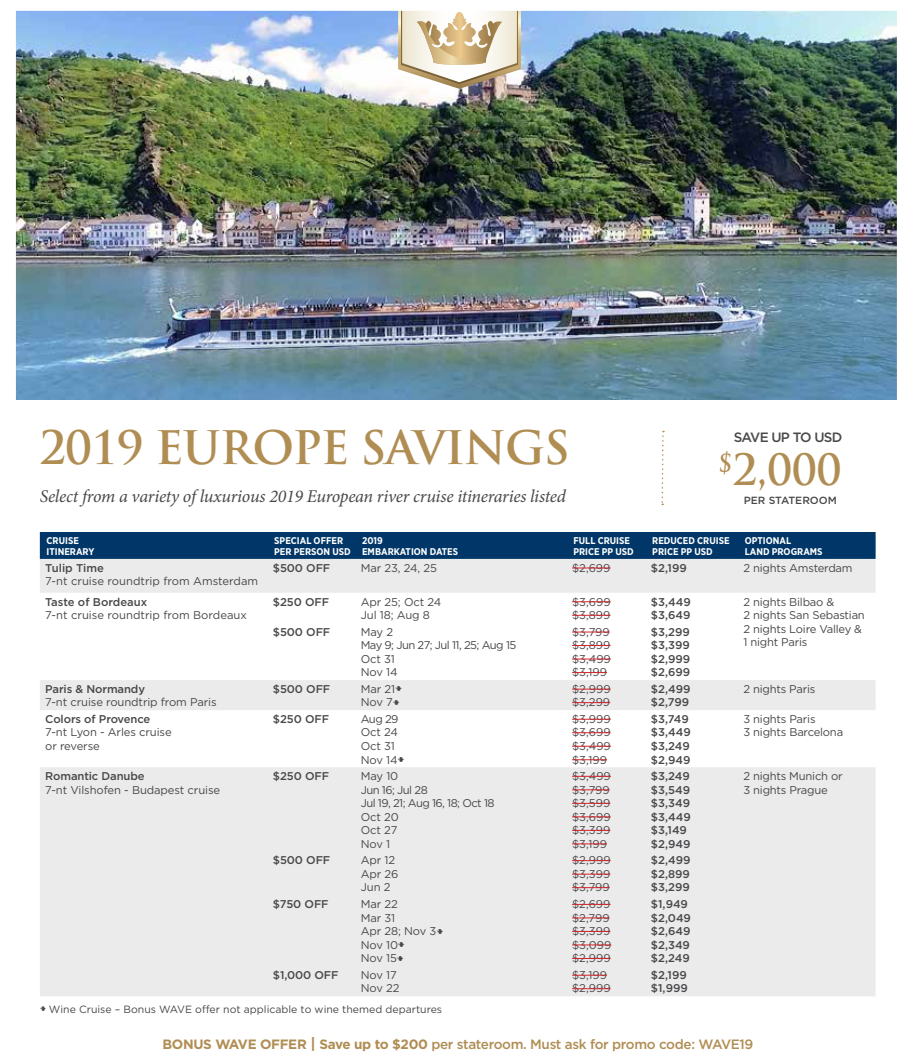
<style>
.page{position:relative;width:910px;height:1063px;background:#fff}
.page>*{position:absolute;margin:0;border:0;box-sizing:border-box;transform-origin:0 0}
.t1{font:700 45px "Trajan Pro";letter-spacing:-.025em;color:#b08d53}
.t2{font:700 42px "Trajan Pro";color:#b08d53}
.t3{font:italic 18px "Minion Pro";letter-spacing:-.015em;color:#48484a}
.t4{font:500 13.5px "Gotham";letter-spacing:-.025em;color:#b08d53}
.t5{font:500 13.5px "Gotham";letter-spacing:-.05em;color:#48484a}
.t6{font:11.25px/13.5px "Gotham";letter-spacing:-.01em;color:#48484a}
.t7{font:500 11.25px/13.5px "Gotham";letter-spacing:-.01em;color:#48484a}
.t8{font:11.25px/13.5px "Gotham";letter-spacing:-.05em;color:#48484a}
.t9{font:10.5px "Gotham";color:#48484a}
.t10{font:500 10.35px "Gotham";color:#48484a}
.t11{font:700 9.75px/10.5px "Gotham Narrow";color:#fff}
.s1{font-family:"Minion Pro"}
.s2{font-weight:700}
.s3{font-weight:700;font-size:15px}
</style>
<div class="page">
<img style="left:15px;top:10px;width:882px;height:986px">
<h1 class="t1" style="left:39px;top:419px;width:532px">2019 EUROPE SAVINGS</h1>
<h3 class="t3" style="left:40px;top:484px;width:528px">Select from a variety of luxurious 2019 European river cruise itineraries listed</h3>
<p class="t5" style="left:734px;top:428px;width:110px">SAVE UP TO USD</p>
<h2 class="t2" style="left:718px;top:443px;width:126px"><sup>$</sup>2,000</h2>
<p class="t10" style="left:744px;top:493px;width:94px">PER STATEROOM</p>
<p class="t11" style="left:47px;top:535px;width:49px">CRUISE<br>ITINERARY</p>
<p class="t11" style="left:274px;top:535px;width:78px">SPECIAL OFFER<br>PER PERSON USD</p>
<p class="t11" style="left:362px;top:535px;width:98px">2019<br>EMBARKATION DATES</p>
<p class="t11" style="left:573px;top:535px;width:62px">FULL CRUISE<br>PRICE PP USD</p>
<p class="t11" style="left:652px;top:535px;width:79px">REDUCED CRUISE<br>PRICE PP USD</p>
<p class="t11" style="left:745px;top:535px;width:79px">OPTIONAL<br>LAND PROGRAMS</p>
<p class="t7" style="left:45px;top:560px;width:60px">Tulip Time</p>
<p class="t6" style="left:45px;top:574px;width:215px">7-nt cruise roundtrip from Amsterdam</p>
<p class="t7" style="left:273px;top:560px;width:59px">$500 OFF</p>
<p class="t6" style="left:361px;top:560px;width:78px">Mar 23, 24, 25</p>
<p class="t6" style="left:572px;top:560px;width:40px">$2,699</p>
<p class="t7" style="left:651px;top:560px;width:37px">$2,199</p>
<p class="t6" style="left:743px;top:560px;width:111px">2 nights Amsterdam</p>
<p class="t7" style="left:45px;top:594px;width:104px">Taste of Bordeaux</p>
<p class="t6" style="left:45px;top:608px;width:203px">7-nt cruise roundtrip from Bordeaux</p>
<p class="t7" style="left:273px;top:594px;width:58px">$250 OFF</p>
<p class="t7" style="left:273px;top:624px;width:59px">$500 OFF</p>
<p class="t6" style="left:361px;top:594px;width:82px">Apr 25; Oct 24<br>Jul 18; Aug 8</p>
<p class="t8" style="left:361px;top:624px;width:157px">May 2<br>May 9; Jun 27; Jul 11, 25; Aug 15<br>Oct 31<br>Nov 14</p>
<p class="t6" style="left:572px;top:594px;width:40px">$3,699 $3,899</p>
<p class="t6" style="left:572px;top:624px;width:40px;text-align:justify">$3,799 $3,899 $3,499 $3,199</p>
<p class="t7" style="left:651px;top:594px;width:41px">$3,449 $3,649</p>
<p class="t7" style="left:651px;top:624px;width:41px;text-align:justify">$3,299 $3,399 $2,999 $2,699</p>
<p class="t6" style="left:743px;top:594px;width:123px">2 nights Bilbao &amp;<br>2 nights San Sebastian<br>2 nights Loire Valley &amp;<br>1 night Paris</p>
<p class="t7" style="left:45px;top:681px;width:101px">Paris &amp; Normandy</p>
<p class="t6" style="left:45px;top:695px;width:173px">7-nt cruise roundtrip from Paris</p>
<p class="t7" style="left:273px;top:681px;width:59px">$500 OFF</p>
<p class="t6" style="left:361px;top:681px;width:43px">Mar 21<span class="s1">•<br></span>Nov 7<span class="s1">•</span></p>
<p class="t6" style="left:572px;top:681px;width:40px">$2,999 $3,299</p>
<p class="t7" style="left:651px;top:681px;width:41px">$2,499 $2,799</p>
<p class="t6" style="left:743px;top:681px;width:74px">2 nights Paris</p>
<p class="t7" style="left:45px;top:712px;width:107px">Colors of Provence</p>
<p class="t6" style="left:45px;top:725px;width:128px">7-nt Lyon - Arles cruise or reverse</p>
<p class="t7" style="left:273px;top:712px;width:58px">$250 OFF</p>
<p class="t6" style="left:361px;top:711px;width:45px">Aug 29<br>Oct 24<br>Oct 31<br>Nov 14<span class="s1">•</span></p>
<p class="t6" style="left:572px;top:711px;width:40px;text-align:justify">$3,999 $3,699 $3,499 $3,199</p>
<p class="t7" style="left:651px;top:712px;width:41px">$3,749 $3,449 $3,249 $2,949</p>
<p class="t6" style="left:743px;top:711px;width:101px">3 nights Paris<br>3 nights Barcelona</p>
<p class="t7" style="left:45px;top:769px;width:101px">Romantic Danube</p>
<p class="t6" style="left:45px;top:782px;width:176px">7-nt Vilshofen - Budapest cruise</p>
<p class="t7" style="left:273px;top:769px;width:58px">$250 OFF</p>
<p class="t7" style="left:273px;top:853px;width:59px">$500 OFF</p>
<p class="t7" style="left:273px;top:897px;width:57px">$750 OFF</p>
<p class="t7" style="left:273px;top:967px;width:67px">$1,000 OFF</p>
<p class="t8" style="left:361px;top:768px;width:135px">May 10<br>Jun 16; Jul 28<br>Jul 19, 21; Aug 16, 18; Oct 18<br>Oct 20<br>Oct 27<br>Nov 1</p>
<p class="t6" style="left:361px;top:853px;width:39px">Apr 12<br>Apr 26<br>Jun 2</p>
<p class="t6" style="left:361px;top:896px;width:84px">Mar 22<br>Mar 31<br>Apr 28; Nov 3<span class="s1">•<br></span>Nov 10<span class="s1">•<br></span>Nov 15<span class="s1">•</span></p>
<p class="t6" style="left:361px;top:967px;width:40px">Nov 17<br>Nov 22</p>
<p class="t6" style="left:572px;top:768px;width:40px;text-align:justify">$3,499 $3,799 $3,599 $3,699 $3,399 $3,199</p>
<p class="t6" style="left:572px;top:853px;width:40px;text-align:justify">$2,999 $3,399 $3,799</p>
<p class="t6" style="left:572px;top:896px;width:41px">$2,699 $2,799 $3,399 $3,099 $2,999</p>
<p class="t6" style="left:572px;top:967px;width:40px">$3,199 $2,999</p>
<p class="t7" style="left:651px;top:769px;width:41px">$3,249 $3,549 $3,349 $3,449 $3,149 $2,949</p>
<p class="t7" style="left:651px;top:853px;width:41px;text-align:justify">$2,499 $2,899 $3,299</p>
<p class="t7" style="left:651px;top:897px;width:41px">$1,949 $2,049 $2,649 $2,349 $2,249</p>
<p class="t7" style="left:651px;top:967px;width:38px">$2,199 $1,999</p>
<p class="t6" style="left:743px;top:768px;width:101px">2 nights Munich or<br>3 nights Prague</p>
<p class="t9" style="left:40px;top:1001px;width:404px"><span class="s1">•</span> Wine Cruise – Bonus WAVE offer not applicable to wine themed departures</p>
<p class="t4" style="left:163px;top:1035px;width:592px"><span class="s2">BONUS WAVE OFFER</span> <span class="s3">|</span> <span class="s2">Save up to $200</span> per stateroom. Must ask for promo code: WAVE19</p>
</div>
